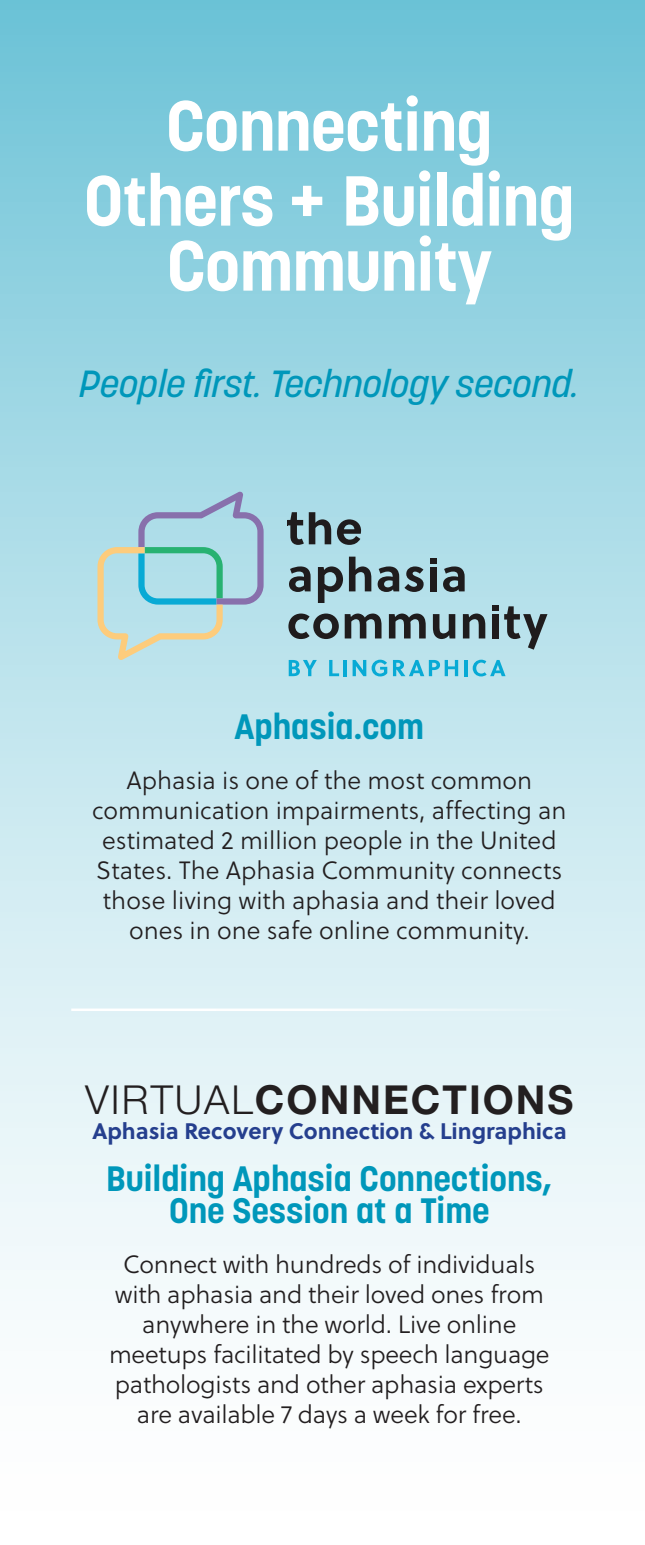
<style>
.page{position:relative;width:645px;height:1545px;background:#fff}
.page>*{position:absolute;margin:0;border:0;box-sizing:border-box;transform-origin:0 0}
.t1{font:700 70px/75px "Korolev";letter-spacing:-.01em;color:#fff;text-align:center}
.t2{font:700 40px "Helvetica Neue LT Std";letter-spacing:.05em;color:#231f20}
.t3{font:italic 500 37.5px "Korolev";letter-spacing:-.01em;color:#0097ba}
.t4{font:700 35px "Korolev";color:#0097ba}
.t5{font:25px/30px "Soleil Lt";color:#231f20;text-align:center}
.t6{font:700 22.5px "Soleil";color:#253f8e}
.s1{font-weight:300}
</style>
<div class="page">
<div style="left:0;top:0;width:645px;height:1545px;background:linear-gradient(to bottom,#75c6d9,#fff)"></div>
<hr style="left:71px;top:1009px;width:518px;height:2px;background:#fff">
<svg style="left:288px;top:512px;width:43px;height:33px"></svg>
<svg style="left:337px;top:519px;width:24px;height:26px"></svg>
<svg style="left:289px;top:566px;width:22px;height:26px"></svg>
<svg style="left:318px;top:566px;width:25px;height:37px"></svg>
<svg style="left:349px;top:557px;width:22px;height:34px"></svg>
<svg style="left:378px;top:566px;width:46px;height:26px"></svg>
<div style="left:430px;top:558px;width:7px;height:6px;background:#1f1c1d"></div>
<div style="left:430px;top:567px;width:7px;height:24px;background:#1f1c1d"></div>
<svg style="left:443px;top:566px;width:22px;height:26px"></svg>
<svg style="left:288px;top:614px;width:51px;height:25px"></svg>
<svg style="left:345px;top:614px;width:37px;height:24px"></svg>
<svg style="left:389px;top:614px;width:37px;height:24px"></svg>
<svg style="left:433px;top:614px;width:22px;height:25px"></svg>
<svg style="left:463px;top:614px;width:22px;height:24px"></svg>
<svg style="left:493px;top:605px;width:55px;height:45px;background:#859fa6"></svg>
<svg style="left:289px;top:660px;width:28px;height:16px"></svg>
<svg style="left:329px;top:660px;width:10px;height:16px"></svg>
<hr style="left:343px;top:660px;width:4px;height:16px;background:#08aad5">
<svg style="left:353px;top:660px;width:13px;height:16px"></svg>
<svg style="left:372px;top:660px;width:15px;height:16px"></svg>
<svg style="left:393px;top:660px;width:65px;height:16px"></svg>
<hr style="left:464px;top:660px;width:3px;height:16px;background:#08aad5">
<svg style="left:473px;top:660px;width:33px;height:16px"></svg>
<svg style="left:98px;top:492px;width:166px;height:168px;background:#acd4db"></svg>
<p class="t1" style="left:84px;top:88px;width:492px">Connecting<br>Others + Building</p>
<p class="t1" style="left:167px;top:228px;width:326px">Community</p>
<p class="t3" style="left:79px;top:360px;width:502px">People first. Technology second.</p>
<p class="t4" style="left:235px;top:704px;width:191px">Aphasia.com</p>
<p class="t5" style="left:126px;top:765px;width:407px">Aphasia is one of the most common</p>
<p class="t5" style="left:92px;top:795px;width:476px">communication impairments, affecting an estimated 2 million people in the United States. The Aphasia Community connects those living with aphasia and their loved ones in one safe online community.</p>
<p class="t2" style="left:85px;top:1075px;width:490px"><span class="s1">VIRTUAL</span>CONNECTIONS</p>
<p class="t6" style="left:92px;top:1113px;width:476px">Aphasia Recovery Connection &amp; Lingraphica</p>
<p class="t4" style="left:106px;top:1156px;width:448px">Building Aphasia Connections,</p>
<p class="t4" style="left:169px;top:1189px;width:322px">One Session at a Time</p>
<p class="t5" style="left:109px;top:1249px;width:442px">Connect with hundreds of individuals with aphasia and their loved ones from anywhere in the world. Live online meetups facilitated by speech language pathologists and other aphasia experts are available 7 days a week for free.</p>
</div>
